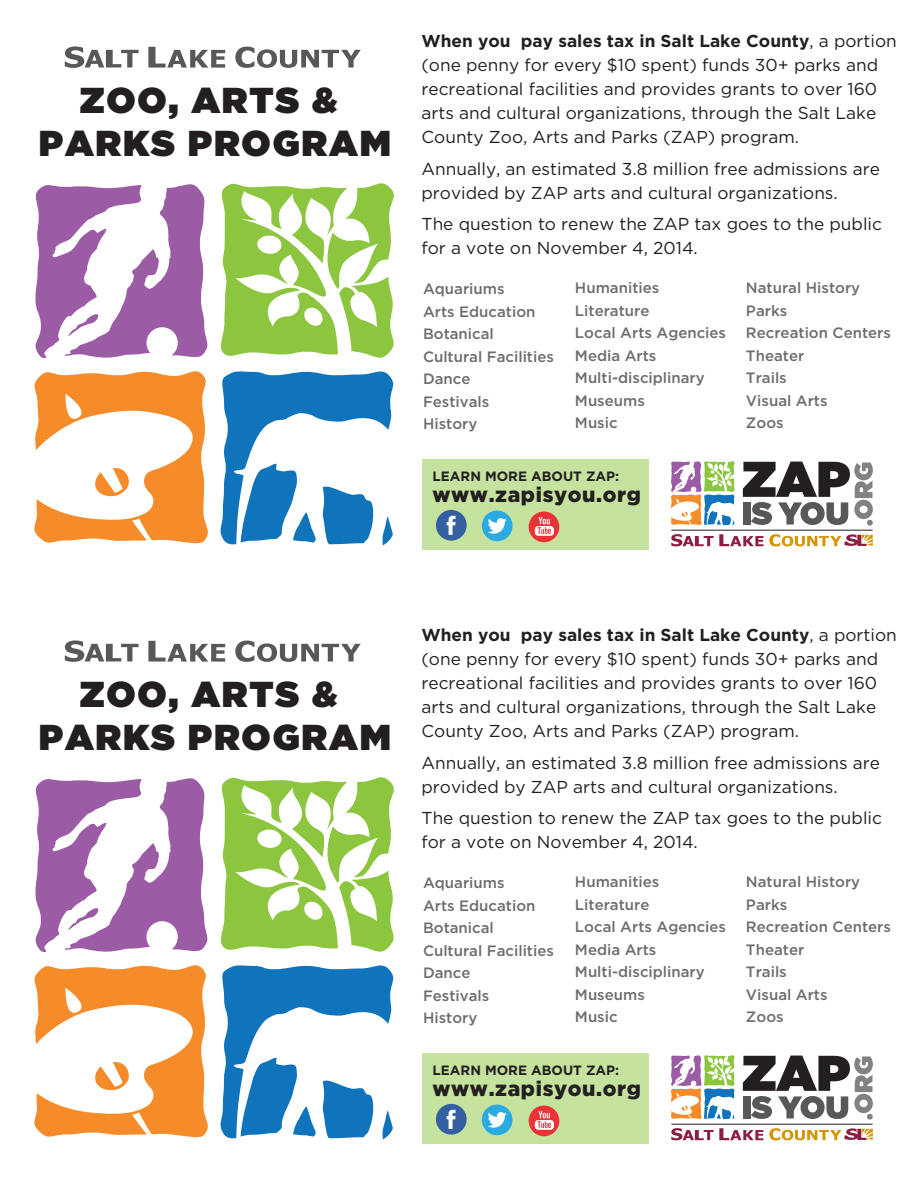
<style>
.page{position:relative;width:918px;height:1188px;background:#fff}
.page>*{position:absolute;margin:0;border:0;box-sizing:border-box;transform-origin:0 0}
.t1{font:900 36px/43.2px "Gotham";letter-spacing:.05em;color:#231f20;text-align:center}
.t2{font:900 21px "Gotham";letter-spacing:.03em;color:#231f20}
.t3{font:17.25px/24px "Gotham";color:#231f20}
.t4{font:500 15px/22.5px "Gotham";color:#6c6d70}
.t5{font:700 13.5px "Gotham";color:#231f20}
.s1{font-weight:700}
</style>
<div class="page">
<svg style="left:670px;top:461px;width:65px;height:65px"></svg>
<hr style="left:671px;top:530px;width:202px;height:1px;background:#231f20">
<svg style="left:743px;top:462px;width:130px;height:64px"></svg>
<svg style="left:671px;top:534px;width:92px;height:12px"></svg>
<svg style="left:769px;top:534px;width:104px;height:12px"></svg>
<svg style="left:65px;top:46px;width:160px;height:22px"></svg>
<svg style="left:235px;top:47px;width:126px;height:21px"></svg>
<div style="left:422px;top:459px;width:227px;height:91px;background:#c5e29e"></div>
<svg style="left:436px;top:510px;width:31px;height:31px"></svg>
<svg style="left:482px;top:511px;width:31px;height:30px"></svg>
<svg style="left:529px;top:512px;width:30px;height:30px"></svg>
<svg style="left:34px;top:183px;width:360px;height:363px"></svg>
<svg style="left:670px;top:1055px;width:65px;height:65px"></svg>
<hr style="left:671px;top:1124px;width:202px;height:1px;background:#231f20">
<svg style="left:743px;top:1056px;width:130px;height:64px"></svg>
<svg style="left:671px;top:1128px;width:92px;height:12px"></svg>
<svg style="left:769px;top:1128px;width:104px;height:12px"></svg>
<svg style="left:65px;top:640px;width:160px;height:22px"></svg>
<svg style="left:235px;top:641px;width:126px;height:21px"></svg>
<div style="left:422px;top:1053px;width:227px;height:91px;background:#c5e29e"></div>
<svg style="left:436px;top:1104px;width:31px;height:31px"></svg>
<svg style="left:482px;top:1105px;width:31px;height:30px"></svg>
<svg style="left:529px;top:1106px;width:30px;height:30px"></svg>
<svg style="left:34px;top:777px;width:360px;height:363px"></svg>
<p class="t1" style="left:39px;top:77px;width:354px">ZOO, ARTS &amp;<br>PARKS PROGRAM</p>
<p class="t3" style="left:422px;top:29px;width:477px"><span class="s1">When you pay sales tax in Salt Lake County</span>, a portion (one penny for every $10 spent) funds 30+ parks and recreational facilities and provides grants to over 160 arts and cultural organizations, through the Salt Lake County Zoo, Arts and Parks (ZAP) program.</p>
<p class="t3" style="left:422px;top:156px;width:460px">Annually, an estimated 3.8 million free admissions are provided by ZAP arts and cultural organizations.</p>
<p class="t3" style="left:422px;top:212px;width:462px">The question to renew the ZAP tax goes to the public for a vote on November 4, 2014.</p>
<p class="t4" style="left:423px;top:278px;width:132px">Aquariums<br>Arts Education<br>Botanical<br>Cultural Facilities<br>Dance<br>Festivals<br>History</p>
<p class="t4" style="left:575px;top:277px;width:153px">Humanities<br>Literature<br>Local Arts Agencies<br>Media Arts<br>Multi-disciplinary<br>Museums<br>Music</p>
<p class="t4" style="left:746px;top:277px;width:146px">Natural History<br>Parks<br>Recreation Centers<br>Theater<br>Trails<br>Visual Arts<br>Zoos</p>
<p class="t5" style="left:433px;top:468px;width:188px">LEARN MORE ABOUT ZAP:</p>
<p class="t2" style="left:433px;top:482px;width:210px">www.zapisyou.org</p>
<p class="t1" style="left:39px;top:671px;width:354px">ZOO, ARTS &amp;<br>PARKS PROGRAM</p>
<p class="t3" style="left:422px;top:623px;width:477px"><span class="s1">When you pay sales tax in Salt Lake County</span>, a portion (one penny for every $10 spent) funds 30+ parks and recreational facilities and provides grants to over 160 arts and cultural organizations, through the Salt Lake County Zoo, Arts and Parks (ZAP) program.</p>
<p class="t3" style="left:422px;top:750px;width:460px">Annually, an estimated 3.8 million free admissions are provided by ZAP arts and cultural organizations.</p>
<p class="t3" style="left:422px;top:806px;width:462px">The question to renew the ZAP tax goes to the public for a vote on November 4, 2014.</p>
<p class="t4" style="left:423px;top:872px;width:132px">Aquariums<br>Arts Education<br>Botanical<br>Cultural Facilities<br>Dance<br>Festivals<br>History</p>
<p class="t4" style="left:575px;top:871px;width:153px">Humanities<br>Literature<br>Local Arts Agencies<br>Media Arts<br>Multi-disciplinary<br>Museums<br>Music</p>
<p class="t4" style="left:746px;top:871px;width:146px">Natural History<br>Parks<br>Recreation Centers<br>Theater<br>Trails<br>Visual Arts<br>Zoos</p>
<p class="t5" style="left:433px;top:1062px;width:188px">LEARN MORE ABOUT ZAP:</p>
<p class="t2" style="left:433px;top:1076px;width:210px">www.zapisyou.org</p>
</div>
